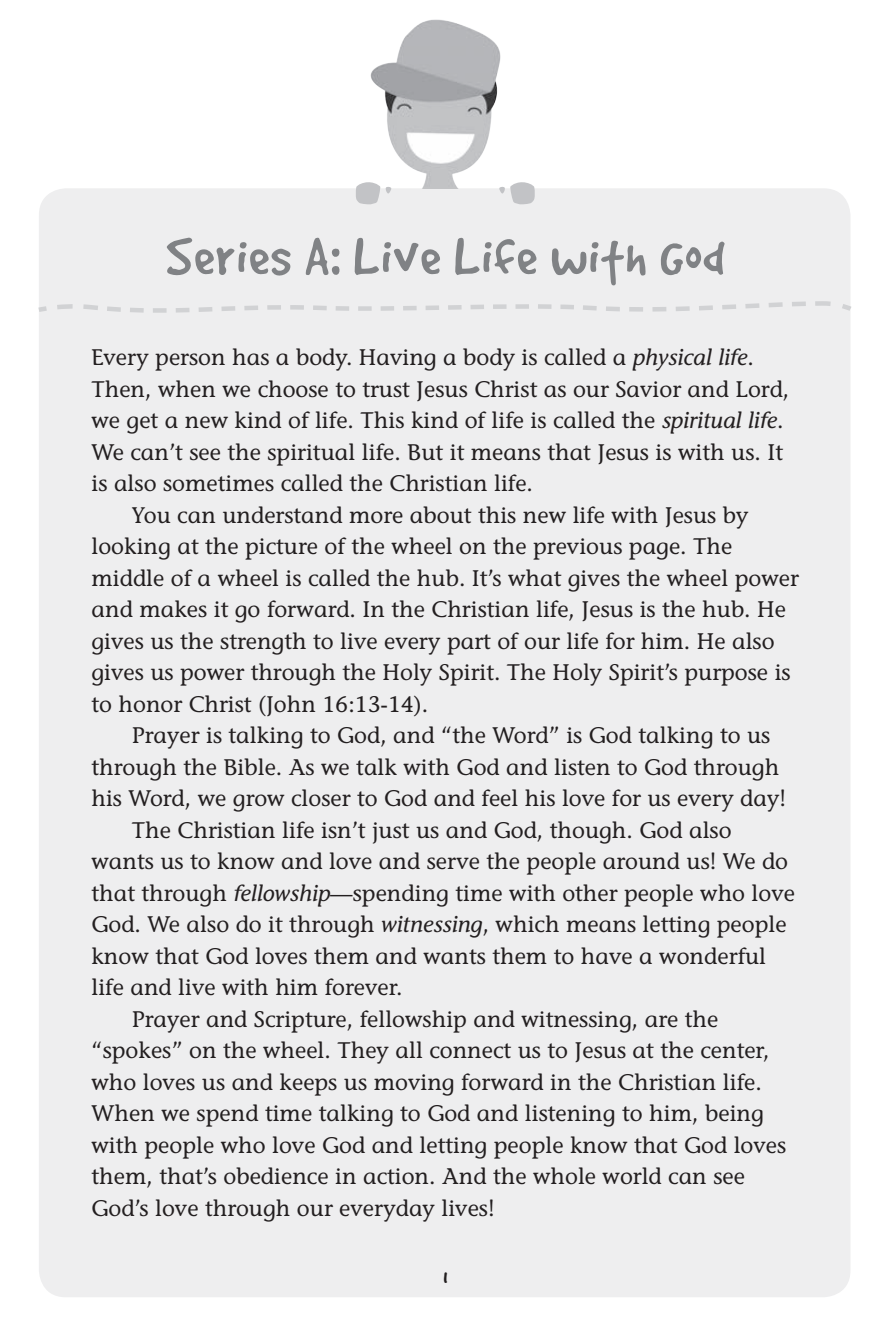
<style>
.page{position:relative;width:891px;height:1337px;background:#fff}
.page>*{position:absolute;margin:0;border:0;box-sizing:border-box;transform-origin:0 0}
.t1{font:58.5px "Good Dog";letter-spacing:.03em;color:#808285}
.t2{font:22.5px "Stone Informal";color:#231f20}
.t3{font:22.5px "Good Dog";color:#231f20}
.s1{font-style:italic}
</style>
<div class="page">
<div style="left:39px;top:188px;width:812px;height:1109px;background:#eeeeef;border-radius:27px"></div>
<svg style="left:38px;top:301px;width:813px;height:12px"></svg>
<svg style="left:356px;top:189px;width:35px;height:16px"></svg>
<svg style="left:499px;top:189px;width:36px;height:16px"></svg>
<img style="left:356px;top:19px;width:179px;height:170px">
<h1 class="t1" style="left:166px;top:226px;width:560px">Series A: Live Life with God</h1>
<p class="t2" style="left:91px;top:343px;width:664px">Every person has a body. Having a body is called a <span class="s1">physical life</span>.</p>
<p class="t2" style="left:91px;top:375px;width:699px">Then, when we choose to trust Jesus Christ as our Savior and Lord,</p>
<p class="t2" style="left:91px;top:406px;width:694px">we get a new kind of life. This kind of life is called the <span class="s1">spiritual life</span>.</p>
<p class="t2" style="left:91px;top:438px;width:693px">We can’t see the spiritual life. But it means that Jesus is with us. It</p>
<p class="t2" style="left:91px;top:469px;width:443px">is also sometimes called the Christian life.</p>
<p class="t2" style="left:132px;top:501px;width:618px">You can understand more about this new life with Jesus by</p>
<p class="t2" style="left:91px;top:532px;width:642px">looking at the picture of the wheel on the previous page. The</p>
<p class="t2" style="left:91px;top:564px;width:709px">middle of a wheel is called the hub. It’s what gives the wheel power</p>
<p class="t2" style="left:91px;top:595px;width:696px">and makes it go forward. In the Christian life, Jesus is the hub. He</p>
<p class="t2" style="left:91px;top:627px;width:685px">gives us the strength to live every part of our life for him. He also</p>
<p class="t2" style="left:91px;top:658px;width:701px">gives us power through the Holy Spirit. The Holy Spirit’s purpose is</p>
<p class="t2" style="left:91px;top:690px;width:338px">to honor Christ (John 16:13-14).</p>
<p class="t2" style="left:132px;top:721px;width:640px">Prayer is talking to God, and “the Word” is God talking to us</p>
<p class="t2" style="left:91px;top:753px;width:689px">through the Bible. As we talk with God and listen to God through</p>
<p class="t2" style="left:91px;top:784px;width:696px">his Word, we grow closer to God and feel his love for us every day!</p>
<p class="t2" style="left:132px;top:816px;width:601px">The Christian life isn’t just us and God, though. God also</p>
<p class="t2" style="left:91px;top:847px;width:698px">wants us to know and love and serve the people around us! We do</p>
<p class="t2" style="left:91px;top:879px;width:705px">that through <span class="s1">fellowship</span>—spending time with other people who love</p>
<p class="t2" style="left:91px;top:910px;width:697px">God. We also do it through <span class="s1">witnessing</span>, which means letting people</p>
<p class="t2" style="left:91px;top:942px;width:676px">know that God loves them and wants them to have a wonderful</p>
<p class="t2" style="left:91px;top:973px;width:313px">life and live with him forever.</p>
<p class="t2" style="left:132px;top:1005px;width:588px">Prayer and Scripture, fellowship and witnessing, are the</p>
<p class="t2" style="left:91px;top:1036px;width:680px">“spokes” on the wheel. They all connect us to Jesus at the center,</p>
<p class="t2" style="left:91px;top:1068px;width:672px">who loves us and keeps us moving forward in the Christian life.</p>
<p class="t2" style="left:91px;top:1099px;width:674px">When we spend time talking to God and listening to him, being</p>
<p class="t2" style="left:91px;top:1131px;width:696px">with people who love God and letting people know that God loves</p>
<p class="t2" style="left:91px;top:1162px;width:655px">them, that’s obedience in action. And the whole world can see</p>
<p class="t2" style="left:91px;top:1194px;width:405px">God’s love through our everyday lives!</p>
<p class="t3" style="left:444px;top:1264px;width:5px">1</p>
</div>
